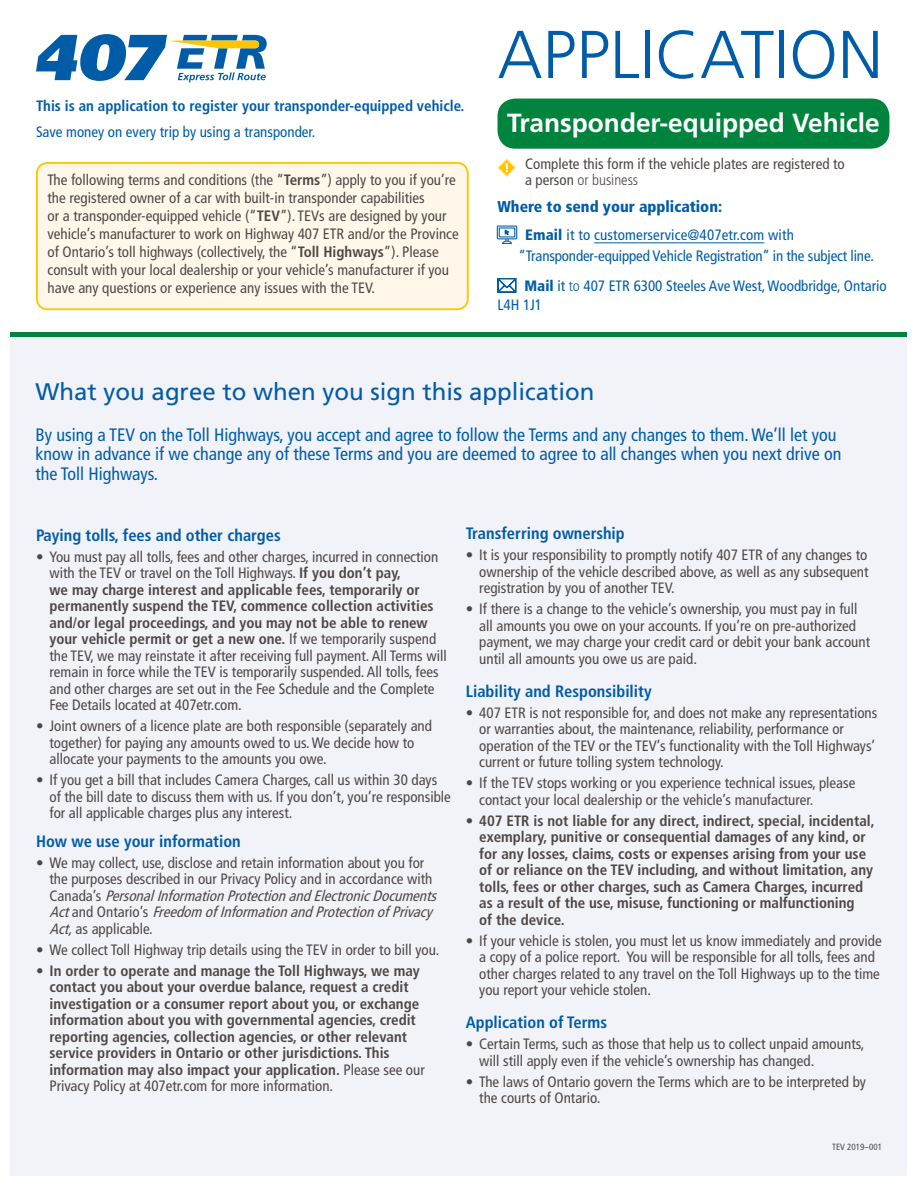
<style>
.page{position:relative;width:918px;height:1188px;background:#fff}
.page>*{position:absolute;margin:0;border:0;box-sizing:border-box;transform-origin:0 0}
.t1{font:300 67.5px "Frutiger";color:#005ca7}
.t2{font:700 26.25px "Frutiger";color:#fff}
.t3{font:24px "Frutiger";color:#005ca7}
.t4{font:condensed 18px/19.5px "Frutiger";color:#005ca7}
.t5{font:700 condensed 16.5px "Frutiger LT Std";color:#005ca7}
.t6{font:900 condensed 15.75px "Frutiger";color:#005ca7}
.t7{font:condensed 15px/16.5px "Frutiger";color:#4d4846}
.t8{font:700 condensed 15px/16.5px "Frutiger LT Std";color:#4d4846}
.t9{font:condensed 15px/21px "Frutiger";color:#005ca7}
.t10{font:700 condensed 15px "Frutiger LT Std";color:#005ca7}
.t11{font:condensed 9px "Frutiger";color:#4d4846}
.s1{font-weight:700}
.s2{font-family:"Frutiger LT Std";font-weight:300}
.s3{font-weight:900}
.s4{font-family:"Frutiger LT Std";font-weight:700}
.s5{font-style:italic}
.s6{font-family:"Frutiger";font-weight:400}
</style>
<div class="page">
<div style="left:498px;top:99px;width:391px;height:50px;background:#00843d;border-radius:18px"></div>
<div style="left:11px;top:337px;width:896px;height:839px;background:#f2f2f9"></div>
<div style="left:11px;top:332px;width:896px;height:5px;background:#00843d"></div>
<div style="left:37px;top:163px;width:431px;height:146px;background:#fff8ea;border-radius:11px"></div>
<div style="left:36px;top:162px;width:433px;height:148px;border:2px solid #ffc500;border-radius:11px"></div>
<svg style="left:497px;top:278px;width:20px;height:15px"></svg>
<svg style="left:36px;top:34px;width:231px;height:48px"></svg>
<svg style="left:497px;top:158px;width:19px;height:19px"></svg>
<svg style="left:497px;top:226px;width:20px;height:18px"></svg>
<hr style="left:594px;top:242px;width:170px;height:1px;background:#005ca7">
<p class="t10" style="left:36px;top:97px;width:430px">This is an application to register your transponder-equipped vehicle.</p>
<p class="t9" style="left:36px;top:121px;width:281px">Save money on every trip by using a transponder.</p>
<p class="t7" style="left:48px;top:171px;width:413px;line-height:18px">The following terms and conditions (the “<span class="s1">Terms</span>”) apply to you if you’re the registered owner of a car with built-in transponder capabilities<br>or a transponder-equipped vehicle (“<span class="s1">TEV</span>”). TEVs are designed by your vehicle’s manufacturer to work on Highway 407 ETR and/or the Province of Ontario’s toll highways (collectively, the “<span class="s1">Toll Highways</span>”). Please consult with your local dealership or your vehicle’s manufacturer if you have any questions or experience any issues with the TEV.</p>
<p class="t1" style="left:498px;top:17px;width:387px">APPLICATION</p>
<p class="t2" style="left:507px;top:107px;width:374px">Transponder-equipped Vehicle</p>
<p class="t7" style="left:525px;top:156px;width:321px">Complete this form if the vehicle plates are registered to a person <span class="s2">or business</span></p>
<p class="t6" style="left:498px;top:197px;width:226px">Where to send your application:</p>
<p class="t9" style="left:519px;top:225px;width:357px;text-indent:7px"><span class="s3">Email</span> it to customerservice@407etr.com with “Transponder-equipped Vehicle Registration” in the subject line.</p>
<p class="t9" style="left:498px;top:276px;width:391px;line-height:19.4px;text-indent:27px"><span class="s3">Mail</span> it <span class="s2">to</span> 407 ETR 6300 Steeles Ave West, Woodbridge, Ontario<br>L4H 1J1</p>
<p class="t3" style="left:36px;top:377px;width:560px">What you agree to when you sign this application</p>
<p class="t4" style="left:36px;top:425px;width:807px">By using a TEV on the Toll Highways, you accept and agree to follow the Terms and any changes to them. We’ll let you know in advance if we change any of these Terms and you are deemed to agree to all changes when you next drive on the Toll Highways.</p>
<p class="t5" style="left:36px;top:525px;width:246px">Paying tolls, fees and other charges</p>
<p class="t7" style="left:50px;top:548px;width:399px;text-indent:-14px">• You must pay all tolls, fees and other charges, incurred in connection with the TEV or travel on the Toll Highways. <span class="s4">If you don’t pay,<br>we may charge interest and applicable fees, temporarily or permanently suspend the TEV, commence collection activities and/or legal proceedings, and you may not be able to renew your vehicle permit or get a new one.</span> If we temporarily suspend the TEV, we may reinstate it after receiving full payment. All Terms will remain in force while the TEV is temporarily suspended. All tolls, fees and other charges are set out in the Fee Schedule and the Complete Fee Details located at 407etr.com.</p>
<p class="t7" style="left:50px;top:718px;width:384px;text-indent:-14px">• Joint owners of a licence plate are both responsible (separately and together) for paying any amounts owed to us. We decide how to allocate your payments to the amounts you owe.</p>
<p class="t7" style="left:50px;top:772px;width:403px;text-indent:-14px">• If you get a bill that includes Camera Charges, call us within 30 days of the bill date to discuss them with us. If you don’t, you’re responsible for all applicable charges plus any interest.</p>
<p class="t5" style="left:36px;top:831px;width:206px">How we use your information</p>
<p class="t7" style="left:50px;top:854px;width:393px;text-indent:-14px">• We may collect, use, disclose and retain information about you for the purposes described in our Privacy Policy and in accordance with C a n a d a ’ s <span class="s5">PersonalInformationProtectionandElectronicDocuments Act</span>a n d O n t a r i o ’ s <span class="s5">Freedom ofInformationandProtectionofPrivacy Act,</span>as applicable.</p>
<p class="t7" style="left:36px;top:941px;width:405px">• We collect Toll Highway trip details using the TEV in order to bill you.</p>
<p class="t8" style="left:50px;top:962px;width:377px;text-indent:-14px">• In order to operate and manage the Toll Highways, we may contact you about your overdue balance, request a credit investigation or a consumer report about you, or exchange information about you with governmental agencies, credit reporting agencies, collection agencies, or other relevant service providers in Ontario or other jurisdictions. This information may also impact your application. <span class="s6">Please see our Privacy Policy at 407etr.com for more information.</span></p>
<p class="t5" style="left:466px;top:524px;width:161px">Transferring ownership</p>
<p class="t7" style="left:479px;top:547px;width:391px;text-align:justify;text-indent:-14px">• It is your responsibility to promptly notify 407 ETR of any changes to ownership of the vehicle described above, as well as any subsequent registration by you of another TEV.</p>
<p class="t7" style="left:479px;top:601px;width:392px;text-indent:-14px">• If there is a change to the vehicle’s ownership, you must pay in full all amounts you owe on your accounts. If you’re on pre-authorized payment, we may charge your credit card or debit your bank account until all amounts you owe us are paid.</p>
<p class="t5" style="left:466px;top:681px;width:187px">Liability and Responsibility</p>
<p class="t7" style="left:479px;top:705px;width:400px;text-indent:-14px">• 407 ETR is not responsible for, and does not make any representations or warranties about, the maintenance, reliability, performance or operation of the TEV or the TEV’s functionality with the Toll Highways’ current or future tolling system technology.</p>
<p class="t7" style="left:479px;top:775px;width:378px;text-indent:-14px">• If the TEV stops working or you experience technical issues, please contact your local dealership or the vehicle’s manufacturer.</p>
<p class="t8" style="left:479px;top:812px;width:397px;text-indent:-14px">• 407 ETR is not liable for any direct, indirect, special, incidental, exemplary, punitive or consequential damages of any kind, or for any losses, claims, costs or expenses arising from your use of or reliance on the TEV including, and without limitation, any tolls, fees or other charges, such as Camera Charges, incurred as a result of the use, misuse, functioning or malfunctioning<br>of the device.</p>
<p class="t7" style="left:479px;top:933px;width:404px;text-indent:-14px">• If your vehicle is stolen, you must let us know immediately and provide a copy of a police report. You will be responsible for all tolls, fees and other charges related to any travel on the Toll Highways up to the time you report your vehicle stolen.</p>
<p class="t5" style="left:466px;top:1013px;width:143px">Application of Terms</p>
<p class="t7" style="left:479px;top:1036px;width:387px;text-indent:-14px">• Certain Terms, such as those that help us to collect unpaid amounts, will still apply even if the vehicle’s ownership has changed.</p>
<p class="t7" style="left:479px;top:1074px;width:388px;text-indent:-14px">• The laws of Ontario govern the Terms which are to be interpreted by the courts of Ontario.</p>
<p class="t11" style="left:832px;top:1142px;width:51px">TEV 2019–001</p>
</div>
